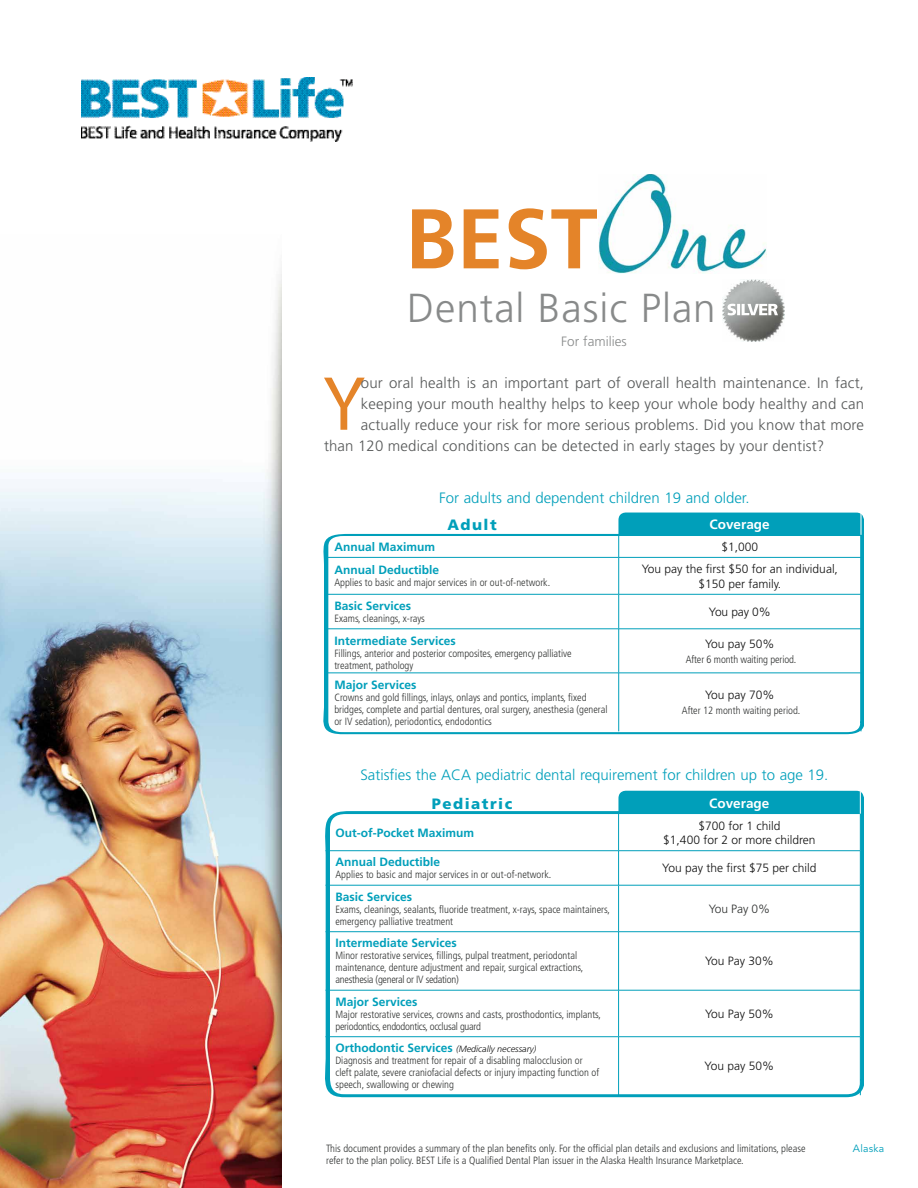
<style>
.page{position:relative;width:918px;height:1188px;background:#fff}
.page>*{position:absolute;margin:0;border:0;box-sizing:border-box;transform-origin:0 0}
.t1{font:77.25px "Myriad Pro";color:#e48429}
.t2{font:300 40.5px "Frutiger";letter-spacing:.025em;color:#888a8a}
.t3{font:300 15px "Frutiger";letter-spacing:.01em;color:#565858}
.t4{font:300 15px "Frutiger";color:#009fba}
.t5{font:900 15px "Frutiger";letter-spacing:.1em;color:#009fba}
.t6{font:700 13.5px "Frutiger";color:#fff}
.t7{font:300 13.5px "Frutiger";color:#888a8a}
.t8{font:300 12px/14.4px "Frutiger";color:#121212;text-align:center}
.t9{font:700 12px "Frutiger";color:#009fba}
.t10{font:300 12px "Frutiger";letter-spacing:-.01em;color:#303231}
.t11{font:300 condensed 10.5px/12px "Frutiger";color:#303231}
.t12{font:10.5px "Avenir";letter-spacing:.025em;color:#009fba}
.t13{font:italic 300 9px "Frutiger";color:#121212}
.s1{font-weight:700;font-style:normal;font-size:12px;color:#009fba}
</style>
<div class="page">
<img style="left:0;top:267px;width:282px;height:921px">
<img style="left:722px;top:279px;width:62px;height:62px">
<svg style="left:728px;top:304px;width:50px;height:11px"></svg>
<svg style="left:323px;top:534px;width:541px;height:200px"></svg>
<svg style="left:325px;top:811px;width:539px;height:286px"></svg>
<img style="left:81px;top:77px;width:271px;height:64px">
<img style="left:598px;top:175px;width:168px;height:98px">
<svg style="left:412px;top:208px;width:185px;height:61px"></svg>
<hr style="left:619px;top:557px;width:242px;height:1px;background:#009fba">
<hr style="left:861px;top:558px;width:1px;height:36px;background:#009fba">
<hr style="left:619px;top:594px;width:242px;height:1px;background:#009fba">
<hr style="left:861px;top:594px;width:1px;height:35px;background:#009fba">
<hr style="left:619px;top:629px;width:242px;height:1px;background:#009fba">
<hr style="left:861px;top:629px;width:1px;height:44px;background:#009fba">
<hr style="left:619px;top:673px;width:242px;height:1px;background:#009fba">
<hr style="left:861px;top:673px;width:1px;height:58px;background:#009fba">
<svg style="left:618px;top:513px;width:246px;height:44px"></svg>
<hr style="left:326px;top:557px;width:293px;height:1px;background:#009fba">
<hr style="left:618px;top:558px;width:1px;height:36px;background:#009fba">
<hr style="left:326px;top:594px;width:293px;height:1px;background:#009fba">
<hr style="left:618px;top:594px;width:1px;height:35px;background:#009fba">
<hr style="left:326px;top:629px;width:293px;height:1px;background:#009fba">
<hr style="left:618px;top:629px;width:1px;height:44px;background:#009fba">
<hr style="left:326px;top:673px;width:293px;height:1px;background:#009fba">
<hr style="left:618px;top:673px;width:1px;height:58px;background:#009fba">
<div style="left:618px;top:791px;width:246px;height:23px;background:#009fba"></div>
<hr style="left:618px;top:814px;width:1px;height:37px;background:#009fba">
<hr style="left:860px;top:814px;width:1px;height:37px;background:#009fba">
<hr style="left:619px;top:850px;width:242px;height:1px;background:#009fba">
<hr style="left:618px;top:851px;width:1px;height:34px;background:#009fba">
<hr style="left:860px;top:851px;width:1px;height:34px;background:#009fba">
<hr style="left:618px;top:885px;width:1px;height:47px;background:#009fba">
<hr style="left:618px;top:932px;width:1px;height:58px;background:#009fba">
<hr style="left:618px;top:990px;width:1px;height:47px;background:#009fba">
<hr style="left:618px;top:1037px;width:1px;height:58px;background:#009fba">
<hr style="left:326px;top:850px;width:293px;height:1px;background:#009fba">
<hr style="left:326px;top:885px;width:293px;height:1px;background:#009fba">
<hr style="left:619px;top:885px;width:242px;height:1px;background:#009fba">
<hr style="left:860px;top:885px;width:1px;height:47px;background:#009fba">
<hr style="left:326px;top:931px;width:293px;height:1px;background:#009fba">
<hr style="left:619px;top:931px;width:242px;height:1px;background:#009fba">
<hr style="left:860px;top:932px;width:1px;height:58px;background:#009fba">
<hr style="left:326px;top:990px;width:293px;height:1px;background:#009fba">
<hr style="left:619px;top:990px;width:242px;height:1px;background:#009fba">
<hr style="left:860px;top:990px;width:1px;height:47px;background:#009fba">
<hr style="left:326px;top:1036px;width:293px;height:1px;background:#009fba">
<hr style="left:619px;top:1036px;width:242px;height:1px;background:#009fba">
<hr style="left:860px;top:1037px;width:1px;height:58px;background:#009fba">
<h2 class="t2" style="left:407px;top:285px;width:310px">Dental Basic Plan</h2>
<p class="t7" style="left:561px;top:333px;width:67px">For families</p>
<h3 class="t3" style="left:361px;top:374px;width:505px">our oral health is an important part of overall health maintenance. In fact,</h3>
<h3 class="t3" style="left:361px;top:395px;width:505px">keeping your mouth healthy helps to keep your whole body healthy and can</h3>
<h3 class="t3" style="left:361px;top:416px;width:505px">actually reduce your risk for more serious problems. Did you know that more</h3>
<h3 class="t3" style="left:324px;top:437px;width:502px">than 120 medical conditions can be detected in early stages by your dentist?</h3>
<h1 class="t1" style="left:323px;top:356px;width:43px">Y</h1>
<h3 class="t4" style="left:439px;top:490px;width:312px">For adults and dependent children 19 and older.</h3>
<h3 class="t5" style="left:447px;top:516px;width:51px">Adult</h3>
<p class="t6" style="left:710px;top:516px;width:62px">Coverage</p>
<p class="t9" style="left:334px;top:539px;width:102px">Annual Maximum</p>
<p class="t8" style="left:722px;top:539px;width:38px">$1,000</p>
<p class="t9" style="left:334px;top:563px;width:106px">Annual Deductible</p>
<p class="t11" style="left:334px;top:577px;width:217px">Applies to basic and major services in or out-of-network.</p>
<p class="t8" style="left:642px;top:562px;width:198px">You pay the first $50 for an individual, $150 per family.</p>
<p class="t9" style="left:334px;top:599px;width:78px">Basic Services</p>
<p class="t11" style="left:334px;top:613px;width:92px">Exams, cleanings, x-rays</p>
<p class="t9" style="left:334px;top:633px;width:123px">Intermediate Services</p>
<p class="t11" style="left:334px;top:647px;width:239px">Fillings, anterior and posterior composites, emergency palliative treatment, pathology</p>
<p class="t8" style="left:709px;top:605px;width:63px">You pay 0%</p>
<p class="t8" style="left:705px;top:637px;width:71px">You pay 50%</p>
<p class="t11" style="left:686px;top:653px;width:112px">After 6 month waiting period.</p>
<p class="t9" style="left:334px;top:677px;width:84px">Major Services</p>
<p class="t11" style="left:334px;top:691px;width:275px">Crowns and gold fillings, inlays, onlays and pontics, implants, fixed bridges, complete and partial dentures, oral surgery, anesthesia (general or IV sedation), periodontics, endodontics</p>
<p class="t8" style="left:705px;top:688px;width:71px">You pay 70%</p>
<p class="t11" style="left:682px;top:705px;width:120px">After 12 month waiting period.</p>
<h3 class="t4" style="left:360px;top:767px;width:470px">Satisfies the ACA pediatric dental requirement for children up to age 19.</h3>
<h3 class="t5" style="left:432px;top:794px;width:82px">Pediatric</h3>
<p class="t6" style="left:709px;top:795px;width:62px">Coverage</p>
<p class="t9" style="left:335px;top:826px;width:140px">Out-of-Pocket Maximum</p>
<p class="t8" style="left:663px;top:818px;width:154px">$700 for 1 child<br>$1,400 for 2 or more children</p>
<p class="t9" style="left:335px;top:855px;width:106px">Annual Deductible</p>
<p class="t11" style="left:335px;top:869px;width:217px">Applies to basic and major services in or out-of-network.</p>
<p class="t8" style="left:662px;top:861px;width:156px">You pay the first $75 per child</p>
<p class="t9" style="left:335px;top:890px;width:78px">Basic Services</p>
<p class="t11" style="left:335px;top:903px;width:276px">Exams, cleanings, sealants, fluoride treatment, x-rays, space maintainers, emergency palliative treatment</p>
<p class="t10" style="left:709px;top:902px;width:63px">You Pay 0%</p>
<p class="t9" style="left:335px;top:936px;width:123px">Intermediate Services</p>
<p class="t11" style="left:335px;top:950px;width:249px">Minor restorative services, fillings, pulpal treatment, periodontal maintenance, denture adjustment and repair, surgical extractions, anesthesia (general or IV sedation)</p>
<p class="t8" style="left:705px;top:954px;width:70px">You Pay 30%</p>
<p class="t9" style="left:335px;top:995px;width:84px">Major Services</p>
<p class="t11" style="left:335px;top:1008px;width:267px">Major restorative services, crowns and casts, prosthodontics, implants, periodontics, endodontics, occlusal guard</p>
<p class="t8" style="left:705px;top:1007px;width:70px">You Pay 50%</p>
<p class="t13" style="left:335px;top:1044px;width:202px"><span class="s1">Orthodontic Services</span> (Medically necessary)</p>
<p class="t11" style="left:335px;top:1055px;width:265px">Diagnosis and treatment for repair of a disabling malocclusion or cleft palate, severe craniofacial defects or injury impacting function of speech, swallowing or chewing</p>
<p class="t8" style="left:705px;top:1059px;width:71px">You pay 50%</p>
<p class="t11" style="left:326px;top:1142px;width:481px">This document provides a summary of the plan benefits only. For the official plan details and exclusions and limitations, please</p>
<p class="t12" style="left:853px;top:1142px;width:33px">Alaska</p>
<p class="t11" style="left:326px;top:1154px;width:419px">refer to the plan policy. BEST Life is a Qualified Dental Plan issuer in the Alaska Health Insurance Marketplace.</p>
</div>
